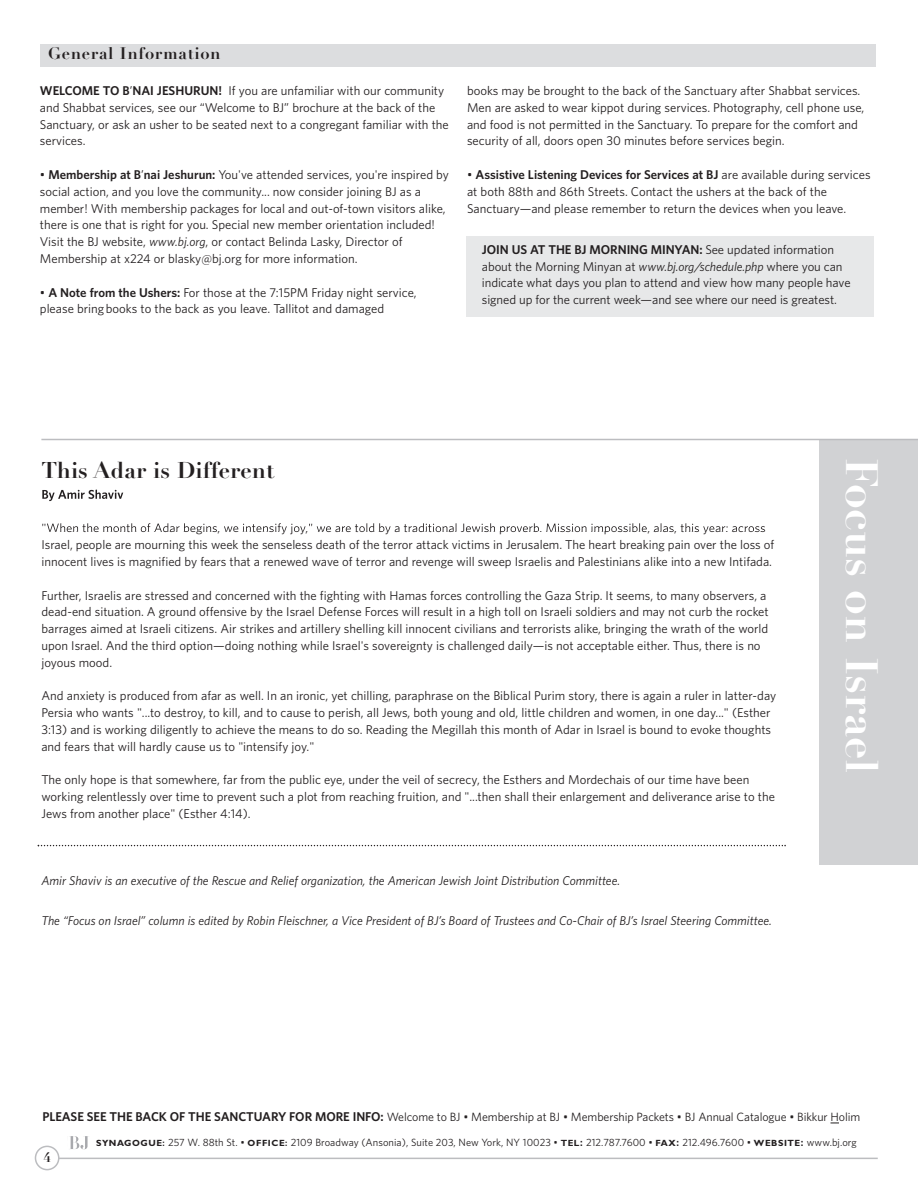
<style>
.page{position:relative;width:918px;height:1188px;background:#fff}
.page>*{position:absolute;margin:0;border:0;box-sizing:border-box;transform-origin:0 0}
.t1{font:700 44.55px "Didot LH";color:#fff}
.t2{font:700 22.5px "Didot LH";letter-spacing:.005em;color:#231f20}
.t3{font:700 16.5px "Didot LH";letter-spacing:.045em;color:#231f20}
.t4{font:700 13.5px "Didot LH";color:#231f20}
.t5{font:12.75px/16.8px "Whitney";color:#231f20}
.t6{font:italic 12.75px "Whitney";color:#231f20}
.t7{font:12px "Whitney";letter-spacing:-.005em;color:#231f20}
.t8{font:10.5px "Whitney";letter-spacing:.005em;color:#231f20}
.s1{font-weight:600}
.s2{font-style:italic}
.s3{font-weight:600;font-size:12.75px}
.s4{font-family:"Gill Sans";font-weight:700;font-size:9px}
.s5{font-weight:600;font-size:9px}
</style>
<div class="page">
<div style="left:820px;top:440px;width:98px;height:425px;background:#d1d2d4"></div>
<hr style="left:58px;top:1158px;width:820px;height:1px;background:#bcbdc0">
<svg style="left:70px;top:1136px;width:18px;height:13px"></svg>
<svg style="left:35px;top:1146px;width:25px;height:24px"></svg>
<div style="left:40px;top:44px;width:836px;height:23px;background:#dcdddf"></div>
<div style="left:467px;top:236px;width:407px;height:81px;background:#e7e8e9"></div>
<img style="left:49px;top:489px;width:717px;height:42px">
<img style="left:42px;top:490px;width:81px;height:11px">
<img style="left:42px;top:523px;width:126px;height:8px">
<hr style="left:41px;top:439px;width:877px;height:1px;background:#bcbdc0">
<svg style="left:38px;top:845px;width:748px;height:1px"></svg>
<p class="t3" style="left:48px;top:47px;width:174px">General Information</p>
<p class="t5" style="left:40px;top:82px;width:410px"><span class="s1">WELCOME TO B</span>’<span class="s1">NAI JESHURUN!</span> If you are unfamiliar with our community and Shabbat services, see our “Welcome to BJ” brochure at the back of the Sanctuary, or ask an usher to be seated next to a congregant familiar with the services.</p>
<p class="t5" style="left:40px;top:166px;width:411px">• <span class="s1">Membership at B</span>’<span class="s1">nai Jeshurun:</span> You've attended services, you're inspired by social action, and you love the community... now consider joining BJ as a member! With membership packages for local and out-of-town visitors alike, there is one that is right for you. Special new member orientation included!<br>Visit the BJ website, <span class="s2">www.bj.org</span>, or contact Belinda Lasky, Director of Membership at x224 or blasky@bj.org for more information.</p>
<p class="t5" style="left:40px;top:284px;width:378px">• <span class="s1">A Note from the Ushers:</span> For those at the 7:15PM Friday night service, please bring books to the back as you leave. Tallitot and damaged</p>
<p class="t5" style="left:467px;top:82px;width:399px">books may be brought to the back of the Sanctuary after Shabbat services.<br>Men are asked to wear kippot during services. Photography, cell phone use, and food is not permitted in the Sanctuary. To prepare for the comfort and security of all, doors open 30 minutes before services begin.</p>
<p class="t5" style="left:467px;top:166px;width:405px">• <span class="s1">Assistive Listening Devices for Services at BJ</span> are available during services at both 88th and 86th Streets. Contact the ushers at the back of the<br>Sanctuary—and please remember to return the devices when you leave.</p>
<p class="t5" style="left:482px;top:241px;width:370px"><span class="s1">JOIN US AT THE BJ MORNING MINYAN:</span> See updated information about the Morning Minyan at <span class="s2">www.bj.org/schedule.php</span> where you can indicate what days you plan to attend and view how many people have signed up for the current week—and see where our need is greatest.</p>
<h2 class="t2" style="left:41px;top:462px;width:234px">This Adar is Different</h2>
<p class="t5" style="left:41px;top:520px;width:735px">"When the month of Adar begins, we intensify joy," we are told by a traditional Jewish proverb. Mission impossible, alas, this year: across<br>Israel, people are mourning this week the senseless death of the terror attack victims in Jerusalem. The heart breaking pain over the loss of innocent lives is magnified by fears that a renewed wave of terror and revenge will sweep Israelis and Palestinians alike into a new Intifada.</p>
<p class="t5" style="left:41px;top:587px;width:729px">Further, Israelis are stressed and concerned with the fighting with Hamas forces controlling the Gaza Strip. It seems, to many observers, a dead-end situation. A ground offensive by the Israel Defense Forces will result in a high toll on Israeli soldiers and may not curb the rocket barrages aimed at Israeli citizens. Air strikes and artillery shelling kill innocent civilians and terrorists alike, bringing the wrath of the world upon Israel. And the third option—doing nothing while Israel's sovereignty is challenged daily—is not acceptable either. Thus, there is no joyous mood.</p>
<p class="t5" style="left:41px;top:688px;width:736px">And anxiety is produced from afar as well. In an ironic, yet chilling, paraphrase on the Biblical Purim story, there is again a ruler in latter-day Persia who wants "...to destroy, to kill, and to cause to perish, all Jews, both young and old, little children and women, in one day..." (Esther 3:13) and is working diligently to achieve the means to do so. Reading the Megillah this month of Adar in Israel is bound to evoke thoughts and fears that will hardly cause us to "intensify joy."</p>
<p class="t5" style="left:41px;top:772px;width:735px">The only hope is that somewhere, far from the public eye, under the veil of secrecy, the Esthers and Mordechais of our time have been working relentlessly over time to prevent such a plot from reaching fruition, and "...then shall their enlargement and deliverance arise to the<br>Jews from another place" (Esther 4:14).</p>
<p class="t6" style="left:41px;top:873px;width:580px">Amir Shaviv is an executive of the Rescue and Relief organization, the American Jewish Joint Distribution Committee.</p>
<p class="t6" style="left:41px;top:913px;width:732px">The “Focus on Israel” column is edited by Robin Fleischner, a Vice President of BJ’s Board of Trustees and Co-Chair of BJ’s Israel Steering Committee.</p>
<h1 class="t1" style="left:878px;top:458px;width:317px;rotate:90deg">Focus on Israel</h1>
<p class="t7" style="left:42px;top:1110px;width:820px"><span class="s3">PLEASE SEE THE BACK OF THE SANCTUARY FOR MORE INFO:</span> Welcome to BJ • Membership at BJ • Membership Packets • BJ Annual Catalogue • Bikkur Holim</p>
<p class="t8" style="left:96px;top:1136px;width:762px"><span class="s4">SYNAGOGUE</span><span class="s5">:</span> 257 W. 88th St. • <span class="s4">OFFICE</span><span class="s5">:</span> 2109 Broadway (Ansonia), Suite 203, New York, NY 10023 • <span class="s4">TEL</span><span class="s1">:</span> 212.787.7600 • <span class="s4">FAX</span><span class="s1">:</span> 212.496.7600 • <span class="s4">WEBSITE</span><span class="s1">:</span> www.bj.org</p>
<p class="t4" style="left:43px;top:1153px;width:9px">4</p>
</div>
